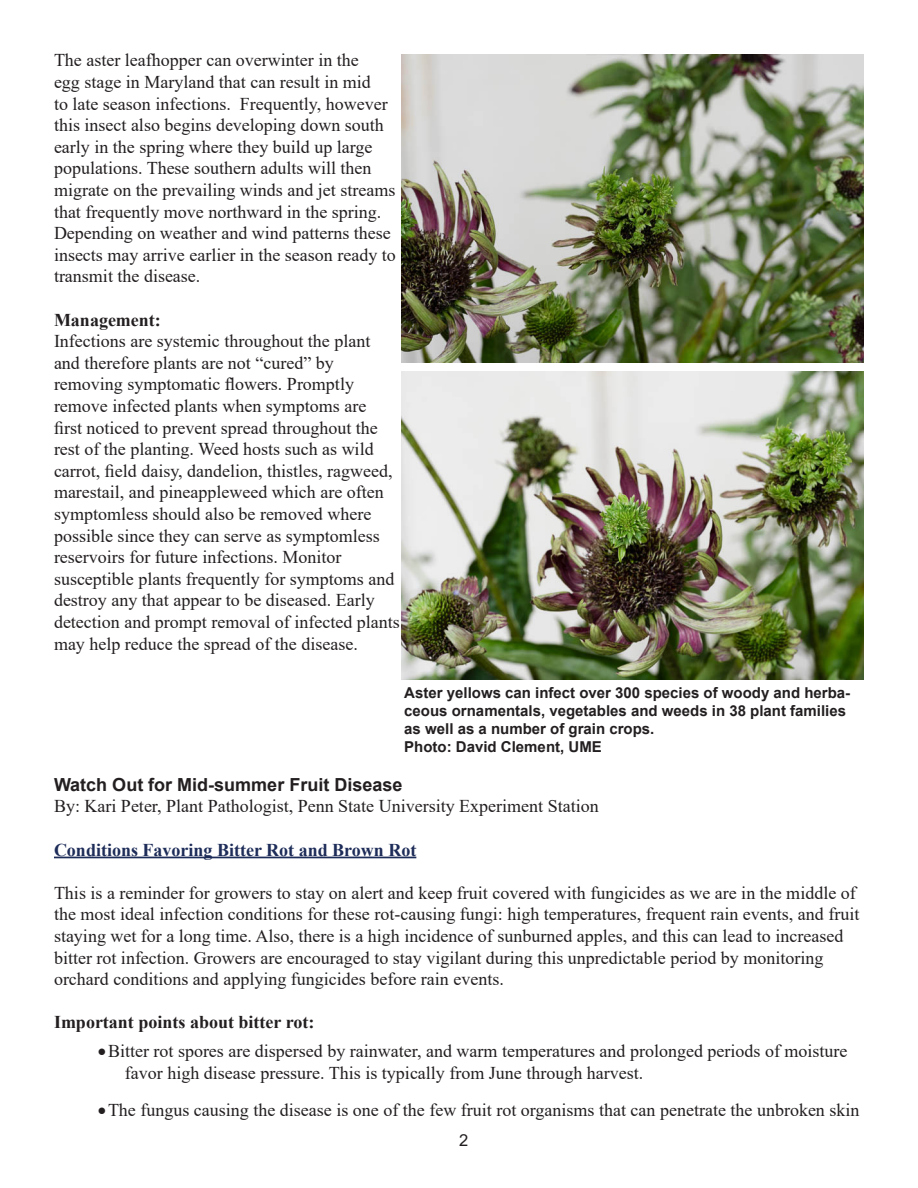
<style>
.page{position:relative;width:918px;height:1188px;background:#fff}
.page>*{position:absolute;margin:0;border:0;box-sizing:border-box;transform-origin:0 0}
.t1{font:18px/21.6px "Times New Roman";color:#231f20}
.t2{font:700 18px "Times New Roman";color:#231f20}
.t3{font:700 18px "Times New Roman";color:#1d2c58}
.t4{font:16.5px "Arial";color:#231f20}
.Photo_credit{font:700 15px/18px "Arial";color:#231f20}
.s1{font-family:"Arial";font-weight:700}
</style>
<div class="page">
<img style="left:401px;top:54px;width:463px;height:308px">
<img style="left:401px;top:372px;width:463px;height:308px">
<hr style="left:54px;top:857px;width:362px;height:1px;background:#1d2c58">
<p class="t1" style="left:54px;top:49px;width:343px">The aster leafhopper can overwinter in the<br>egg stage in Maryland that can result in mid<br>to late season infections. Frequently, however this insect also begins developing down south early in the spring where they build up large populations. These southern adults will then migrate on the prevailing winds and jet streams that frequently move northward in the spring.<br>Depending on weather and wind patterns these insects may arrive earlier in the season ready to transmit the disease.</p>
<p class="t2" style="left:54px;top:307px;width:108px">Management:</p>
<p class="t1" style="left:54px;top:330px;width:347px">Infections are systemic throughout the plant and therefore plants are not “cured” by removing symptomatic flowers. Promptly remove infected plants when symptoms are<br>first noticed to prevent spread throughout the rest of the planting. Weed hosts such as wild carrot, field daisy, dandelion, thistles, ragweed, marestail, and pineappleweed which are often symptomless should also be removed where possible since they can serve as symptomless reservoirs for future infections. Monitor susceptible plants frequently for symptoms and destroy any that appear to be diseased. Early detection and prompt removal of infected plants may help reduce the spread of the disease.</p>
<p class="Photo_credit" style="left:404px;top:684px;width:447px">Aster yellows can infect over 300 species of woody and herba&shy;ceous ornamentals, vegetables and weeds in 38 plant families as well as a number of grain crops.</p>
<p class="Photo_credit" style="left:404px;top:738px;width:199px">Photo: David Clement, UME</p>
<p class="t1" style="left:54px;top:773px;width:546px"><span class="s1">Watch Out for Mid-summer Fruit Disease<br></span>By: Kari Peter, Plant Pathologist, Penn State University Experiment Station</p>
<p class="t3" style="left:54px;top:836px;width:364px">Conditions Favoring Bitter Rot and Brown Rot</p>
<p class="t1" style="left:54px;top:881px;width:807px">This is a reminder for growers to stay on alert and keep fruit covered with fungicides as we are in the middle of the most ideal infection conditions for these rot-causing fungi: high temperatures, frequent rain events, and fruit staying wet for a long time. Also, there is a high incidence of sunburned apples, and this can lead to increased bitter rot infection. Growers are encouraged to stay vigilant during this unpredictable period by monitoring orchard conditions and applying fungicides before rain events.</p>
<p class="t2" style="left:54px;top:1009px;width:262px">Important points about bitter rot:</p>
<p class="t1" style="left:125px;top:1040px;width:724px;text-indent:-27px">•Bitter rot spores are dispersed by rainwater, and warm temperatures and prolonged periods of moisture favor high disease pressure. This is typically from June through harvest.</p>
<p class="t1" style="left:98px;top:1098px;width:763px">•The fungus causing the disease is one of the few fruit rot organisms that can penetrate the unbroken skin</p>
<p class="t4" style="left:459px;top:1129px;width:11px">2</p>
</div>
